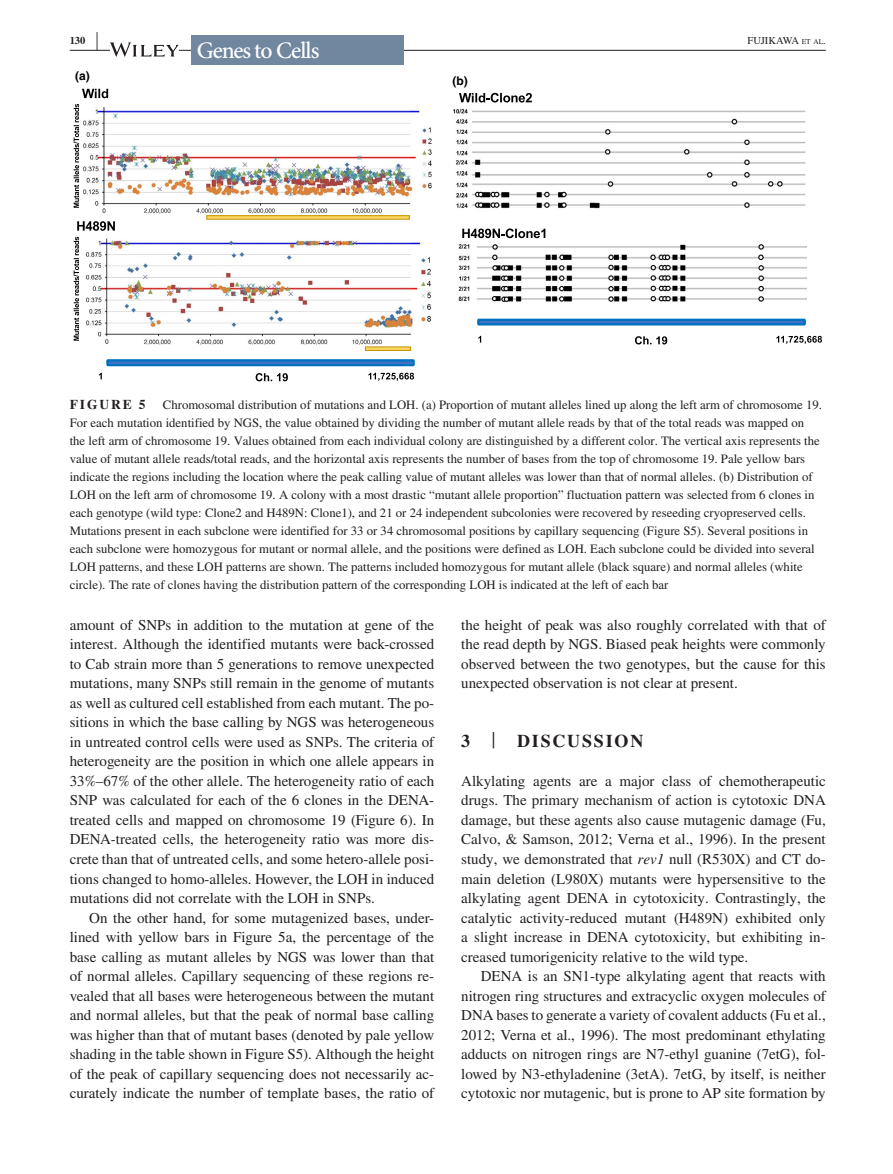
<style>
.page{position:relative;width:893px;height:1174px;background:#fff}
.page>*{position:absolute;margin:0;border:0;box-sizing:border-box;transform-origin:0 0}
.t1{font:700 25.95px "STIX";color:#231f20;scale:.36 1}
.t2{font:500 23.7px "Minion Pro";letter-spacing:-.045em;color:#fff}
.t3{font:700 18px "STIX";letter-spacing:.1em;color:#231f20}
.t4{font:15px/19.5px "STIX";color:#231f20;text-align:justify}
.t5{font:700 13.5px "STIX";letter-spacing:.14em;color:#231f20}
.t6{font:12.75px/18px "STIX";color:#231f20}
.t7{font:700 12px "Helvetica";color:#000}
.t8{font:10.5px "STIX";color:#231f20}
.t9{font:700 10.5px "STIX";color:#231f20}
.s1{font-size:7.35px}
.s2{font-weight:400;font-size:23.7px}
.s3{font-style:italic}
</style>
<div class="page">
<hr style="left:70px;top:50px;width:756px;height:1px;background:#231f20">
<svg style="left:110px;top:42px;width:69px;height:15px"></svg>
<div style="left:191px;top:35px;width:213px;height:30px;background:#7187a0"></div>
<img style="left:84px;top:107px;width:723px;height:238px">
<svg style="left:256px;top:373px;width:32px;height:8px"></svg>
<svg style="left:99px;top:373px;width:3px;height:6px"></svg>
<svg style="left:368px;top:373px;width:46px;height:8px"></svg>
<svg style="left:77px;top:221px;width:38px;height:10px"></svg>
<svg style="left:82px;top:89px;width:26px;height:9px"></svg>
<svg style="left:459px;top:93px;width:73px;height:9px"></svg>
<div style="left:477px;top:319px;width:329px;height:6px;border:2px solid #0070c0"></div>
<svg style="left:462px;top:228px;width:83px;height:10px"></svg>
<svg style="left:635px;top:336px;width:32px;height:8px"></svg>
<svg style="left:478px;top:336px;width:3px;height:6px"></svg>
<svg style="left:776px;top:336px;width:46px;height:8px"></svg>
<div style="left:107px;top:360px;width:307px;height:5px;background:#4472c4"></div>
<div style="left:106px;top:359px;width:309px;height:7px;border:2px solid #0070c0"></div>
<hr style="left:207px;top:216px;width:202px;height:3px;background:#ffd966">
<div style="left:206px;top:215px;width:204px;height:5px;border:1px solid #bf9000"></div>
<hr style="left:365px;top:347px;width:45px;height:3px;background:#ffd966">
<div style="left:365px;top:346px;width:46px;height:5px;border:1px solid #bf9000"></div>
<svg style="left:74px;top:104px;width:5px;height:104px"></svg>
<svg style="left:74px;top:237px;width:5px;height:104px"></svg>
<p class="t9" style="left:70px;top:34px;width:17px">130</p>
<h1 class="t1" style="left:96px;top:26px;width:7px">|</h1>
<h2 class="t2" style="left:197px;top:34px;width:124px">Genes to Cells</h2>
<p class="t7" style="left:75px;top:69px;width:16px">(a)</p>
<p class="t7" style="left:453px;top:73px;width:17px">(b)</p>
<p class="t8" style="left:748px;top:33px;width:80px">FUJIKAWA <span class="s1">et al</span>.</p>
<p class="t5" style="left:70px;top:396px;width:77px">FIGURE 5</p>
<p class="t6" style="left:70px;top:396px;width:754px;text-indent:93px">Chromosomal distribution of mutations and LOH. (a) Proportion of mutant alleles lined up along the left arm of chromosome 19.<br>For each mutation identified by NGS, the value obtained by dividing the number of mutant allele reads by that of the total reads was mapped on the left arm of chromosome 19. Values obtained from each individual colony are distinguished by a different color. The vertical axis represents the value of mutant allele reads/total reads, and the horizontal axis represents the number of bases from the top of chromosome 19. Pale yellow bars indicate the regions including the location where the peak calling value of mutant alleles was lower than that of normal alleles. (b) Distribution of LOH on the left arm of chromosome 19. A colony with a most drastic “mutant allele proportion” fluctuation pattern was selected from 6 clones in each genotype (wild type: Clone2 and H489N: Clone1), and 21 or 24 independent subcolonies were recovered by reseeding cryopreserved cells.<br>Mutations present in each subclone were identified for 33 or 34 chromosomal positions by capillary sequencing (Figure S5). Several positions in each subclone were homozygous for mutant or normal allele, and the positions were defined as LOH. Each subclone could be divided into several LOH patterns, and these LOH patterns are shown. The patterns included homozygous for mutant allele (black square) and normal alleles (white circle). The rate of clones having the distribution pattern of the corresponding LOH is indicated at the left of each bar</p>
<p class="t4" style="left:70px;top:616px;width:366px">amount of SNPs in addition to the mutation at gene of the interest. Although the identified mutants were back-crossed to Cab strain more than 5 generations to remove unexpected mutations, many SNPs still remain in the genome of mutants as well as cultured cell established from each mutant. The po&shy;sitions in which the base calling by NGS was heterogeneous in untreated control cells were used as SNPs. The criteria of heterogeneity are the position in which one allele appears in 33%–67% of the other allele. The heterogeneity ratio of each SNP was calculated for each of the 6 clones in the DENA&shy;treated cells and mapped on chromosome 19 (Figure 6). In DENA-treated cells, the heterogeneity ratio was more dis&shy;crete than that of untreated cells, and some hetero-allele posi&shy;tions changed to homo-alleles. However, the LOH in induced mutations did not correlate with the LOH in SNPs.</p>
<p class="t4" style="left:70px;top:908px;width:366px;text-indent:20px">On the other hand, for some mutagenized bases, under&shy;lined with yellow bars in Figure 5a, the percentage of the base calling as mutant alleles by NGS was lower than that of normal alleles. Capillary sequencing of these regions re&shy;vealed that all bases were heterogeneous between the mutant and normal alleles, but that the peak of normal base calling was higher than that of mutant bases (denoted by pale yellow shading in the table shown in Figure S5). Although the height of the peak of capillary sequencing does not necessarily ac&shy;curately indicate the number of template bases, the ratio of</p>
<p class="t4" style="left:461px;top:616px;width:366px">the height of peak was also roughly correlated with that of the read depth by NGS. Biased peak heights were commonly observed between the two genotypes, but the cause for this unexpected observation is not clear at present.</p>
<p class="t3" style="left:461px;top:730px;width:184px">3 <span class="s2">|</span> DISCUSSION</p>
<p class="t4" style="left:461px;top:772px;width:366px">Alkylating agents are a major class of chemotherapeutic drugs. The primary mechanism of action is cytotoxic DNA damage, but these agents also cause mutagenic damage (Fu, Calvo, &amp; Samson, 2012; Verna et al., 1996). In the present study, we demonstrated that <span class="s3">rev1</span> null (R530X) and CT do&shy;main deletion (L980X) mutants were hypersensitive to the alkylating agent DENA in cytotoxicity. Contrastingly, the catalytic activity-reduced mutant (H489N) exhibited only a slight increase in DENA cytotoxicity, but exhibiting in&shy;creased tumorigenicity relative to the wild type.</p>
<p class="t4" style="left:461px;top:967px;width:366px;text-indent:20px">DENA is an SN1-type alkylating agent that reacts with nitrogen ring structures and extracyclic oxygen molecules of DNA bases to generate a variety of covalent adducts (Fu et al., 2012; Verna et al., 1996). The most predominant ethylating adducts on nitrogen rings are N7-ethyl guanine (7etG), fol&shy;lowed by N3-ethyladenine (3etA). 7etG, by itself, is neither cytotoxic nor mutagenic, but is prone to AP site formation by</p>
</div>
